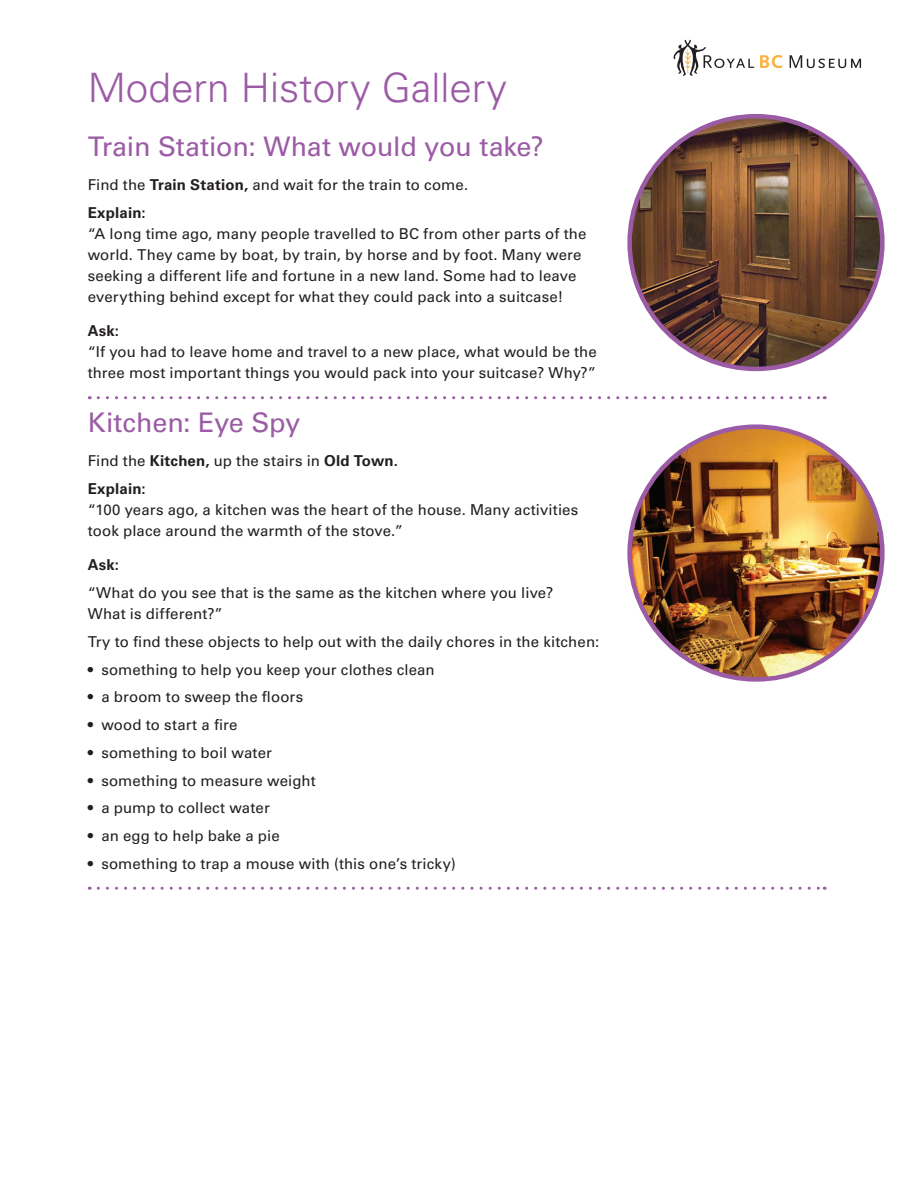
<style>
.page{position:relative;width:918px;height:1188px;background:#fff}
.page>*{position:absolute;margin:0;border:0;box-sizing:border-box;transform-origin:0 0}
.t1{font:300 40.5px "Univers LT Std";color:#9b5ba5}
.t2{font:27px "Univers LT Std";letter-spacing:-.005em;color:#9b5ba5}
.t3{font:15px/21px "Univers LT Std";letter-spacing:.005em;color:#231f20}
.t4{font:700 15px/27.8px "Univers LT Std";letter-spacing:.015em;color:#231f20}
.s1{font-weight:700}
.s2{font-weight:400}
</style>
<div class="page">
<svg style="left:98px;top:396px;width:727px;height:3px"></svg>
<svg style="left:98px;top:887px;width:727px;height:3px"></svg>
<svg style="left:760px;top:55px;width:23px;height:13px"></svg>
<svg style="left:790px;top:55px;width:71px;height:13px"></svg>
<svg style="left:674px;top:40px;width:80px;height:36px"></svg>
<img style="left:630px;top:427px;width:252px;height:252px;border-radius:126px">
<img style="left:630px;top:116px;width:252px;height:253px;border-radius:126px">
<h1 class="t1" style="left:88px;top:63px;width:421px">Modern History Gallery</h1>
<h2 class="t2" style="left:88px;top:130px;width:457px">Train Station: What would you take?</h2>
<p class="t3" style="left:88px;top:171px;width:382px;line-height:27.8px">Find the <span class="s1">Train Station,</span> and wait for the train to come.<br><span class="s1">Explain:</span></p>
<p class="t3" style="left:88px;top:223px;width:500px">“A long time ago, many people travelled to BC from other parts of the world. They came by boat, by train, by horse and by foot. Many were seeking a different life and fortune in a new land. Some had to leave everything behind except for what they could pack into a suitcase!</p>
<p class="t4" style="left:88px;top:317px;width:33px">Ask:</p>
<p class="t3" style="left:88px;top:342px;width:511px">“If you had to leave home and travel to a new place, what would be the three most important things you would pack into your suitcase? Why?”</p>
<h2 class="t2" style="left:88px;top:406px;width:214px">Kitchen: Eye Spy</h2>
<p class="t4" style="left:88px;top:447px;width:312px"><span class="s2">Find the</span> Kitchen, <span class="s2">up the stairs in</span> Old Town.<br>Explain:</p>
<p class="t3" style="left:88px;top:499px;width:492px">“100 years ago, a kitchen was the heart of the house. Many activities took place around the warmth of the stove.”</p>
<p class="t4" style="left:88px;top:551px;width:33px">Ask:</p>
<p class="t3" style="left:88px;top:582px;width:467px">“What do you see that is the same as the kitchen where you live?<br>What is different?”</p>
<p class="t3" style="left:88px;top:631px;width:513px">Try to find these objects to help out with the daily chores in the kitchen:</p>
<p class="t3" style="left:88px;top:659px;width:349px">• something to help you keep your clothes clean</p>
<p class="t3" style="left:88px;top:687px;width:217px">• a broom to sweep the floors</p>
<p class="t3" style="left:88px;top:714px;width:151px">• wood to start a fire</p>
<p class="t3" style="left:88px;top:742px;width:186px">• something to boil water</p>
<p class="t3" style="left:88px;top:770px;width:230px">• something to measure weight</p>
<p class="t3" style="left:88px;top:798px;width:184px">• a pump to collect water</p>
<p class="t3" style="left:88px;top:825px;width:194px">• an egg to help bake a pie</p>
<p class="t3" style="left:88px;top:853px;width:370px">• something to trap a mouse with (this one’s tricky)</p>
</div>
